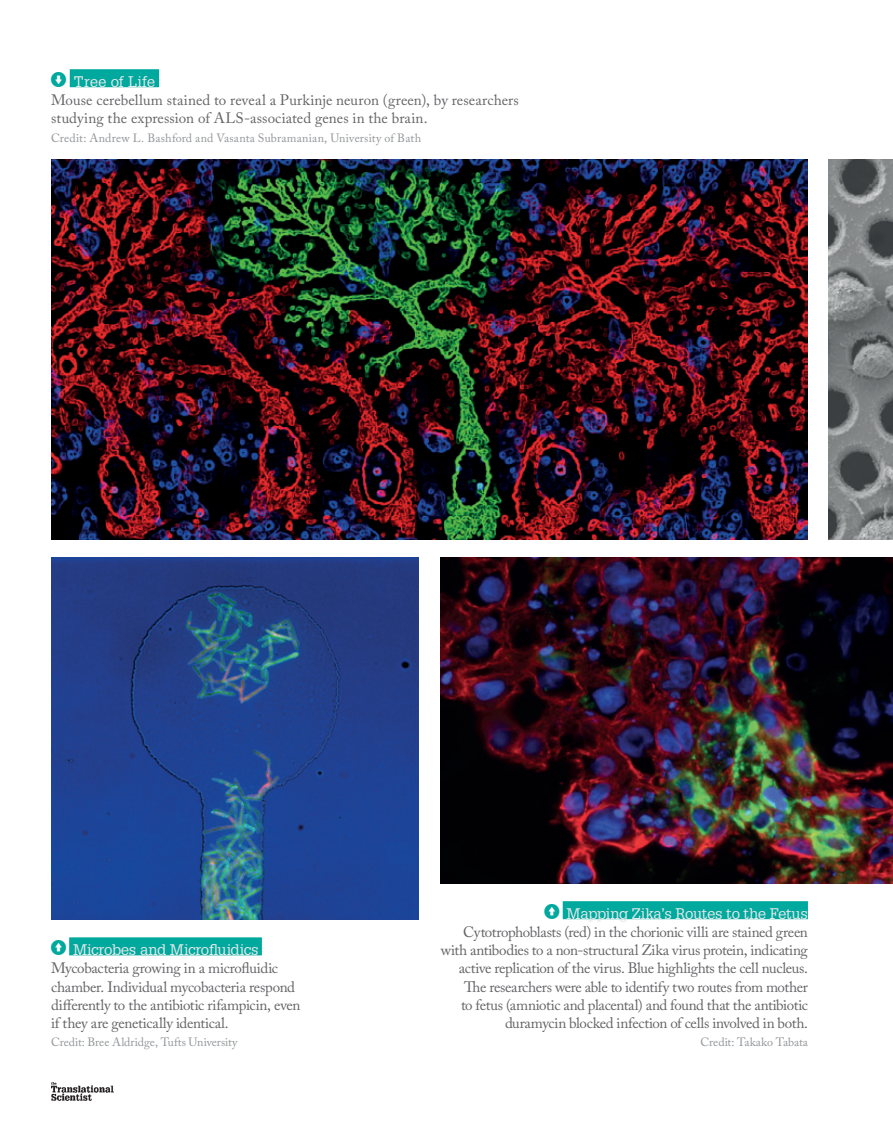
<style>
.page{position:relative;width:893px;height:1132px;background:#fff}
.page>*{position:absolute;margin:0;border:0;box-sizing:border-box;transform-origin:0 0}
.t1{font:15px/18px "Adobe Caslon Pro";letter-spacing:-.02em;color:#636366}
.t2{font:15px/18px "Adobe Caslon Pro";letter-spacing:.01em;color:#636366}
.t3{font:15px "Glypha LT Std";letter-spacing:-.015em;color:#e6e7e9}
.t4{font:12px "Adobe Caslon Pro";letter-spacing:.01em;color:#939598}
</style>
<div class="page">
<img style="left:51px;top:1082px;width:62px;height:17px">
<img style="left:51px;top:159px;width:757px;height:380px">
<img style="left:51px;top:557px;width:368px;height:361px">
<img style="left:440px;top:557px;width:453px;height:325px">
<img style="left:828px;top:159px;width:65px;height:380px">
<div style="left:70px;top:69px;width:89px;height:18px;background:#00a99d"></div>
<div style="left:69px;top:937px;width:193px;height:18px;background:#00a99d"></div>
<div style="left:563px;top:900px;width:245px;height:18px;background:#00a99d"></div>
<p class="t3" style="left:74px;top:73px;width:83px">Tree of Life</p>
<p class="t2" style="left:51px;top:91px;width:469px">Mouse cerebellum stained to reveal a Purkinje neuron (green), by researchers studying the expression of ALS-associated genes in the brain.</p>
<p class="t4" style="left:51px;top:130px;width:372px">Credit: Andrew L. Bashford and Vasanta Subramanian, University of Bath</p>
<p class="t3" style="left:73px;top:940px;width:187px">Microbes and Microfluidics</p>
<p class="t1" style="left:51px;top:958px;width:251px">Mycobacteria growing in a microfluidic chamber. Individual mycobacteria respond differently to the antibiotic rifampicin, even if they are genetically identical.</p>
<p class="t4" style="left:51px;top:1034px;width:188px">Credit: Bree Aldridge, Tufts University</p>
<p class="t3" style="left:567px;top:904px;width:243px">Mapping Zika’s Routes to the Fetus</p>
<p class="t1" style="left:441px;top:922px;width:369px;text-align:right">Cytotrophoblasts (red) in the chorionic villi are stained green with antibodies to a non-structural Zika virus protein, indicating active replication of the virus. Blue highlights the cell nucleus.<br>The researchers were able to identify two routes from mother<br>to fetus (amniotic and placental) and found that the antibiotic duramycin blocked infection of cells involved in both.</p>
<p class="t4" style="left:701px;top:1034px;width:109px">Credit: Takako Tabata</p>
</div>
